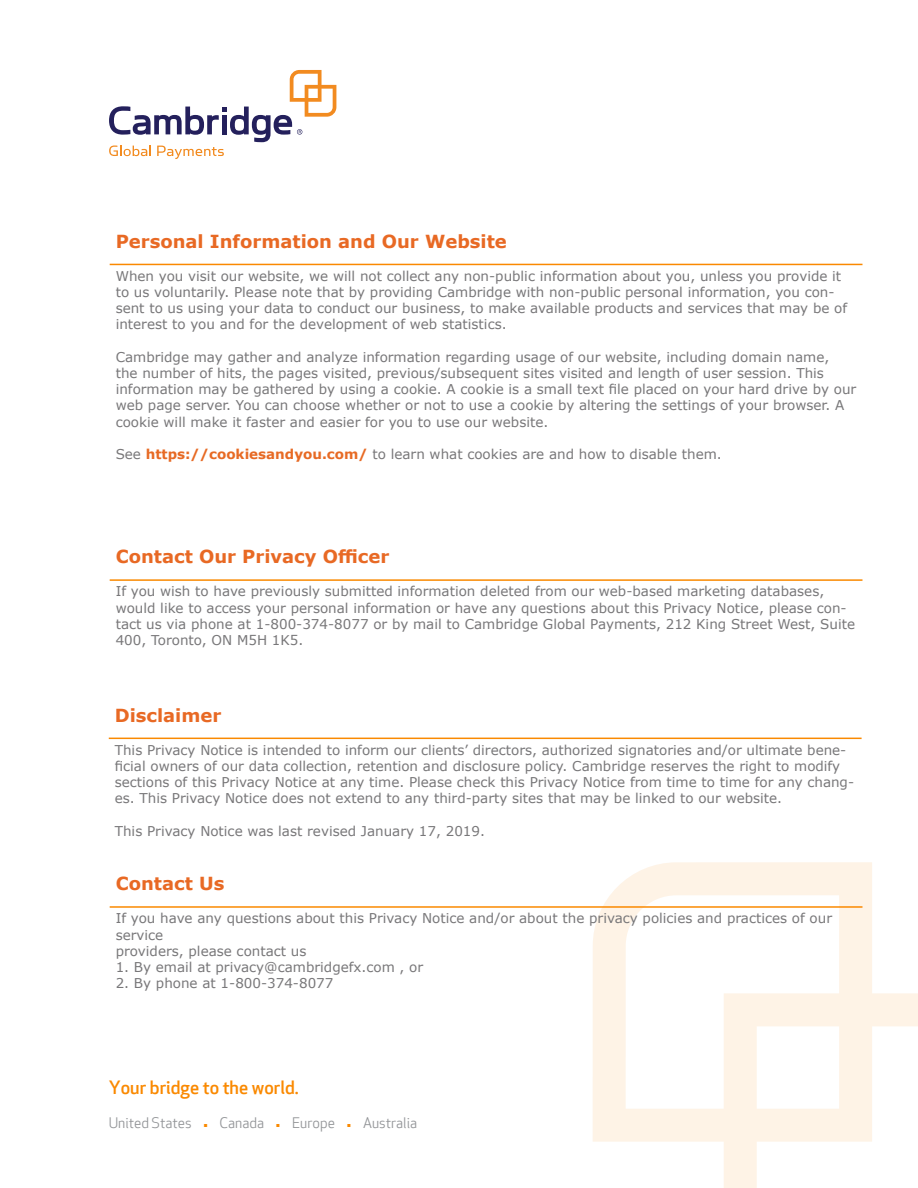
<style>
.page{position:relative;width:918px;height:1188px;background:#fff}
.page>*{position:absolute;margin:0;border:0;box-sizing:border-box;transform-origin:0 0}
.t1{font:700 18px "Verdana";color:#e86924}
.t2{font:500 18px "Apex New";color:#fa8900}
.t3{font:14.25px "Apex New";color:#939598}
.t4{font:13.5px/16.2px "Verdana";color:#787779}
.s1{font-weight:700;color:#e76a24}
.s2{font-size:6px;color:#fa8900}
</style>
<div class="page">
<svg style="left:593px;top:862px;width:325px;height:326px"></svg>
<hr style="left:110px;top:264px;width:752px;height:1px;background:#fa8900">
<hr style="left:110px;top:579px;width:752px;height:2px;background:#fa8900">
<hr style="left:109px;top:738px;width:753px;height:1px;background:#fa8900">
<hr style="left:110px;top:906px;width:752px;height:2px;background:#fa8900">
<svg style="left:110px;top:70px;width:226px;height:89px"></svg>
<p class="t1" style="left:116px;top:228px;width:393px">Personal Information and Our Website</p>
<p class="t4" style="left:116px;top:268px;width:733px">When you visit our website, we will not collect any non-public information about you, unless you provide it to us voluntarily. Please note that by providing Cambridge with non-public personal information, you con&shy;sent to us using your data to conduct our business, to make available products and services that may be of interest to you and for the development of web statistics.</p>
<p class="t4" style="left:116px;top:349px;width:742px">Cambridge may gather and analyze information regarding usage of our website, including domain name,<br>the number of hits, the pages visited, previous/subsequent sites visited and length of user session. This information may be gathered by using a cookie. A cookie is a small text file placed on your hard drive by our web page server. You can choose whether or not to use a cookie by altering the settings of your browser. A cookie will make it faster and easier for you to use our website.</p>
<p class="t4" style="left:116px;top:446px;width:608px">See <span class="s1">https://cookiesandyou.com/</span> to learn what cookies are and how to disable them.</p>
<p class="t1" style="left:116px;top:544px;width:275px">Contact Our Privacy Officer</p>
<p class="t4" style="left:116px;top:583px;width:741px">If you wish to have previously submitted information deleted from our web-based marketing databases, would like to access your personal information or have any questions about this Privacy Notice, please con&shy;tact us via phone at 1-800-374-8077 or by mail to Cambridge Global Payments, 212 King Street West, Suite 400, Toronto, ON M5H 1K5.</p>
<p class="t1" style="left:115px;top:702px;width:108px">Disclaimer</p>
<p class="t4" style="left:115px;top:741px;width:741px">This Privacy Notice is intended to inform our clients’ directors, authorized signatories and/or ultimate bene&shy;ficial owners of our data collection, retention and disclosure policy. Cambridge reserves the right to modify sections of this Privacy Notice at any time. Please check this Privacy Notice from time to time for any chang&shy;es. This Privacy Notice does not extend to any third-party sites that may be linked to our website.</p>
<p class="t4" style="left:115px;top:822px;width:372px">This Privacy Notice was last revised January 17, 2019.</p>
<p class="t1" style="left:116px;top:871px;width:110px">Contact Us</p>
<p class="t4" style="left:116px;top:910px;width:718px">If you have any questions about this Privacy Notice and/or about the privacy policies and practices of our service</p>
<p class="t4" style="left:116px;top:943px;width:192px">providers, please contact us</p>
<p class="t4" style="left:116px;top:959px;width:309px">1. By email at privacy@cambridgefx.com , or</p>
<p class="t4" style="left:116px;top:975px;width:219px">2. By phone at 1-800-374-8077</p>
<p class="t2" style="left:109px;top:1077px;width:191px">Your bridge to the world.</p>
<p class="t3" style="left:109px;top:1115px;width:84px">United States</p>
<p class="t3" style="left:204px;top:1115px;width:62px"><span class="s2">▪</span> Canada</p>
<p class="t3" style="left:276px;top:1115px;width:60px"><span class="s2">▪</span> Europe</p>
<p class="t3" style="left:347px;top:1115px;width:72px"><span class="s2">▪</span> Australia</p>
</div>
